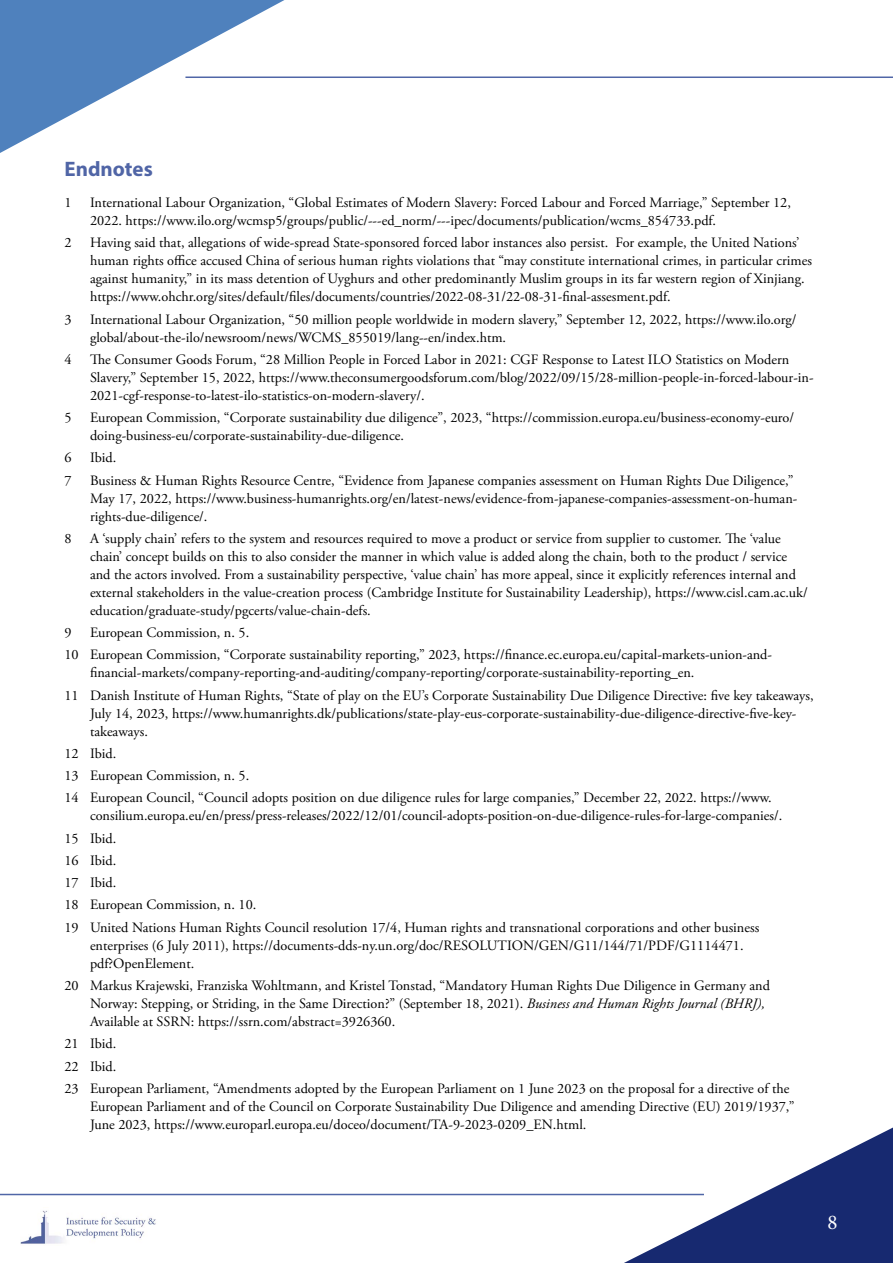
<style>
.page{position:relative;width:893px;height:1263px;background:#fff}
.page>*{position:absolute;margin:0;border:0;box-sizing:border-box;transform-origin:0 0}
.t1{font:700 21px "Myriad Pro";color:#5065a6}
.t2{font:21px "Minion Pro";color:#fff}
.t3{font:14.25px/18px "Adobe Garamond Pro";color:#000}
.s1{font-style:italic}
</style>
<div class="page">
<svg style="left:0;top:0;width:284px;height:153px"></svg>
<hr style="left:185px;top:77px;width:708px;height:1px;background:#5066a7">
<svg style="left:624px;top:1127px;width:269px;height:136px"></svg>
<hr style="left:0;top:1194px;width:704px;height:1px;background:#5066a7">
<img style="left:20px;top:1210px;width:136px;height:34px">
<h1 class="t1" style="left:65px;top:156px;width:90px">Endnotes</h1>
<p class="t3" style="left:64px;top:194px;width:9px">1</p>
<p class="t3" style="left:90px;top:194px;width:702px">International Labour Organization, “Global Estimates of Modern Slavery: Forced Labour and Forced Marriage,” September 12,<br>2022. https://www.ilo.org/wcmsp5/groups/public/---ed_norm/---ipec/documents/publication/wcms_854733.pdf.</p>
<p class="t3" style="left:64px;top:234px;width:9px">2</p>
<p class="t3" style="left:90px;top:234px;width:724px">Having said that, allegations of wide-spread State-sponsored forced labor instances also persist. For example, the United Nations’ human rights office accused China of serious human rights violations that “may constitute international crimes, in particular crimes against humanity,” in its mass detention of Uyghurs and other predominantly Muslim groups in its far western region of Xinjiang. https://www.ohchr.org/sites/default/files/documents/countries/2022-08-31/22-08-31-final-assesment.pdf.</p>
<p class="t3" style="left:64px;top:311px;width:9px">3</p>
<p class="t3" style="left:90px;top:311px;width:708px">International Labour Organization, “50 million people worldwide in modern slavery,” September 12, 2022, https://www.ilo.org/ global/about-the-ilo/newsroom/news/WCMS_855019/lang--en/index.htm.</p>
<p class="t3" style="left:64px;top:351px;width:9px">4</p>
<p class="t3" style="left:90px;top:351px;width:725px">The Consumer Goods Forum, “28 Million People in Forced Labor in 2021: CGF Response to Latest ILO Statistics on Modern<br>Slavery,” September 15, 2022, https://www.theconsumergoodsforum.com/blog/2022/09/15/28-million-people-in-forced-labour-in-<br>2021-cgf-response-to-latest-ilo-statistics-on-modern-slavery/.</p>
<p class="t3" style="left:64px;top:409px;width:9px">5</p>
<p class="t3" style="left:90px;top:409px;width:706px">European Commission, “Corporate sustainability due diligence”, 2023, “https://commission.europa.eu/business-economy-euro/ doing-business-eu/corporate-sustainability-due-diligence.</p>
<p class="t3" style="left:64px;top:449px;width:9px">6</p>
<p class="t3" style="left:90px;top:449px;width:28px">Ibid.</p>
<p class="t3" style="left:64px;top:472px;width:9px">7</p>
<p class="t3" style="left:90px;top:472px;width:709px">Business &amp; Human Rights Resource Centre, “Evidence from Japanese companies assessment on Human Rights Due Diligence,”<br>May 17, 2022, https://www.business-humanrights.org/en/latest-news/evidence-from-japanese-companies-assessment-on-human&shy;rights-due-diligence/.</p>
<p class="t3" style="left:64px;top:530px;width:9px">8</p>
<p class="t3" style="left:90px;top:530px;width:719px">A ‘supply chain’ refers to the system and resources required to move a product or service from supplier to customer. The ‘value chain’ concept builds on this to also consider the manner in which value is added along the chain, both to the product / service and the actors involved. From a sustainability perspective, ‘value chain’ has more appeal, since it explicitly references internal and external stakeholders in the value-creation process (Cambridge Institute for Sustainability Leadership), https://www.cisl.cam.ac.uk/ education/graduate-study/pgcerts/value-chain-defs.</p>
<p class="t3" style="left:64px;top:624px;width:9px">9</p>
<p class="t3" style="left:64px;top:622px;width:709px;line-height:22.2px;text-indent:26px">European Commission, n. 5.<br>10 European Commission, “Corporate sustainability reporting,” 2023, https://finance.ec.europa.eu/capital-markets-union-and-</p>
<p class="t3" style="left:64px;top:662px;width:751px;line-height:22.2px;text-indent:26px">financial-markets/company-reporting-and-auditing/company-reporting/corporate-sustainability-reporting_en.<br>11 Danish Institute of Human Rights, “State of play on the EU’s Corporate Sustainability Due Diligence Directive: five key takeaways,</p>
<p class="t3" style="left:90px;top:705px;width:708px">July 14, 2023, https://www.humanrights.dk/publications/state-play-eus-corporate-sustainability-due-diligence-directive-five-key&shy;takeaways.</p>
<p class="t3" style="left:64px;top:743px;width:709px;line-height:22.2px">12 Ibid.<br>13 European Commission, n. 5.<br>14 European Council, “Council adopts position on due diligence rules for large companies,” December 22, 2022. https://www.</p>
<p class="t3" style="left:64px;top:805px;width:719px;line-height:22.2px;text-indent:26px">consilium.europa.eu/en/press/press-releases/2022/12/01/council-adopts-position-on-due-diligence-rules-for-large-companies/.<br>15 Ibid.<br>16 Ibid.<br>17 Ibid.<br>18 European Commission, n. 10.<br>19 United Nations Human Rights Council resolution 17/4, Human rights and transnational corporations and other business</p>
<p class="t3" style="left:90px;top:937px;width:655px">enterprises (6 July 2011), https://documents-dds-ny.un.org/doc/RESOLUTION/GEN/G11/144/71/PDF/G1114471. pdf?OpenElement.</p>
<p class="t3" style="left:90px;top:977px;width:681px;text-indent:-26px">20 Markus Krajewski, Franziska Wohltmann, and Kristel Tonstad, “Mandatory Human Rights Due Diligence in Germany and<br>Norway: Stepping, or Striding, in the Same Direction?” (September 18, 2021). <span class="s1">Business and Human Rights Journal (BHRJ),<br></span>Available at SSRN: https://ssrn.com/abstract=3926360.</p>
<p class="t3" style="left:64px;top:1033px;width:726px;line-height:22.2px">21 Ibid.<br>22 Ibid.<br>23 European Parliament, “Amendments adopted by the European Parliament on 1 June 2023 on the proposal for a directive of the</p>
<p class="t3" style="left:90px;top:1098px;width:706px">European Parliament and of the Council on Corporate Sustainability Due Diligence and amending Directive (EU) 2019/1937,”<br>June 2023, https://www.europarl.europa.eu/doceo/document/TA-9-2023-0209_EN.html.</p>
<h1 class="t2" style="left:827px;top:1208px;width:12px">8</h1>
</div>
